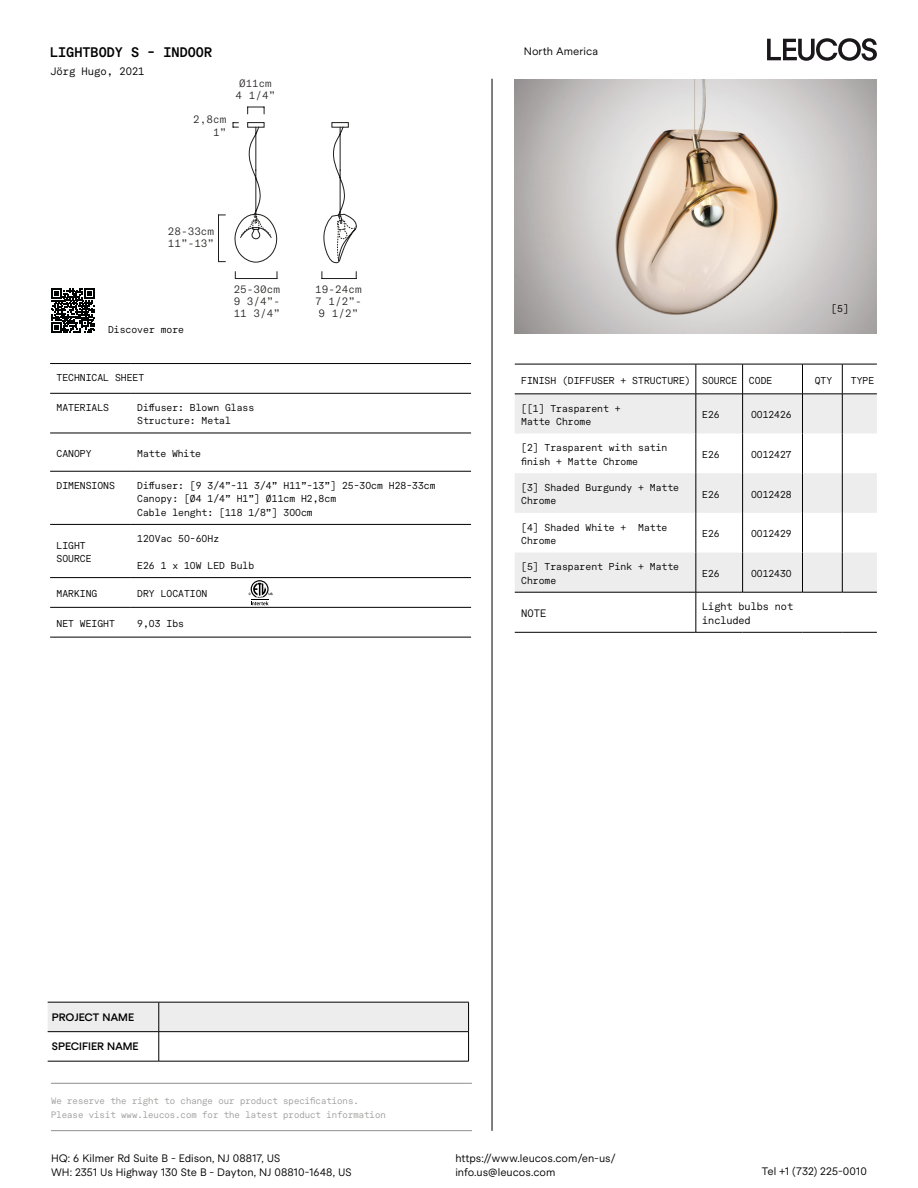
<style>
.page{position:relative;width:918px;height:1188px;background:#fff}
.page>*{position:absolute;margin:0;border:0;box-sizing:border-box;transform-origin:0 0}
.t1{font:600 13.5px "Macan Mono";color:#000}
.t2{font:300 10.65px/12.3px "GT America Mono";color:#1e1e1c;text-align:justify}
.t3{font:10.5px/13.5px "Macan";color:#000}
.t4{font:600 10.5px "Macan";letter-spacing:-.01em;color:#000}
.t5{font:10.5px "Macan Mono";color:#000}
.t6{font:300 10.5px "GT America Mono";color:#231f20}
.t7{font:10.2px/13.5px "Macan Mono";letter-spacing:-.005em;color:#000}
.t8{font:9.75px/13.5px "Macan Mono";color:#000}
.t9{font:9px/13.5px "Macan Mono";color:#9d9d9c}
</style>
<div class="page">
<svg style="left:324px;top:127px;width:33px;height:136px"></svg>
<div style="left:332px;top:122px;width:17px;height:5px;border:1px solid #1e1e1c"></div>
<hr style="left:235px;top:278px;width:42px;height:1px;background:#1e1e1c">
<hr style="left:322px;top:278px;width:34px;height:1px;background:#1e1e1c">
<hr style="left:218px;top:215px;width:1px;height:47px;background:#1e1e1c">
<svg style="left:233px;top:122px;width:45px;height:141px"></svg>
<svg style="left:247px;top:107px;width:18px;height:7px"></svg>
<img style="left:515px;top:79px;width:362px;height:254px">
<hr style="left:50px;top:433px;width:81px;height:1px;background:#000">
<hr style="left:131px;top:433px;width:340px;height:1px;background:#000">
<hr style="left:50px;top:471px;width:81px;height:1px;background:#000">
<hr style="left:131px;top:471px;width:340px;height:1px;background:#000">
<hr style="left:50px;top:577px;width:81px;height:1px;background:#000">
<hr style="left:131px;top:577px;width:340px;height:1px;background:#000">
<hr style="left:50px;top:637px;width:81px;height:1px;background:#000">
<hr style="left:131px;top:637px;width:340px;height:1px;background:#000">
<hr style="left:50px;top:524px;width:81px;height:1px;background:#000">
<hr style="left:131px;top:524px;width:340px;height:1px;background:#000">
<hr style="left:50px;top:607px;width:81px;height:1px;background:#000">
<hr style="left:131px;top:607px;width:340px;height:1px;background:#000">
<hr style="left:50px;top:363px;width:81px;height:1px;background:#000">
<hr style="left:131px;top:363px;width:340px;height:1px;background:#000">
<hr style="left:50px;top:393px;width:81px;height:1px;background:#000">
<hr style="left:131px;top:393px;width:340px;height:1px;background:#000">
<hr style="left:492px;top:79px;width:1px;height:1052px;background:#000">
<svg style="left:249px;top:580px;width:24px;height:25px"></svg>
<svg style="left:515px;top:395px;width:362px;height:197px;fill:#ededed"></svg>
<hr style="left:696px;top:364px;width:1px;height:30px;background:#000">
<hr style="left:742px;top:364px;width:1px;height:30px;background:#000">
<hr style="left:802px;top:364px;width:1px;height:30px;background:#000">
<hr style="left:842px;top:364px;width:1px;height:30px;background:#000">
<hr style="left:696px;top:394px;width:1px;height:40px;background:#000">
<hr style="left:742px;top:394px;width:1px;height:40px;background:#000">
<hr style="left:802px;top:394px;width:1px;height:40px;background:#000">
<hr style="left:842px;top:394px;width:1px;height:40px;background:#000">
<hr style="left:696px;top:434px;width:1px;height:39px;background:#000">
<hr style="left:742px;top:434px;width:1px;height:39px;background:#000">
<hr style="left:802px;top:434px;width:1px;height:39px;background:#000">
<hr style="left:842px;top:434px;width:1px;height:39px;background:#000">
<hr style="left:696px;top:473px;width:1px;height:40px;background:#000">
<hr style="left:742px;top:473px;width:1px;height:40px;background:#000">
<hr style="left:802px;top:473px;width:1px;height:40px;background:#000">
<hr style="left:842px;top:473px;width:1px;height:40px;background:#000">
<hr style="left:696px;top:513px;width:1px;height:40px;background:#000">
<hr style="left:742px;top:513px;width:1px;height:40px;background:#000">
<hr style="left:802px;top:513px;width:1px;height:40px;background:#000">
<hr style="left:842px;top:513px;width:1px;height:40px;background:#000">
<hr style="left:696px;top:553px;width:1px;height:39px;background:#000">
<hr style="left:742px;top:553px;width:1px;height:39px;background:#000">
<hr style="left:802px;top:553px;width:1px;height:39px;background:#000">
<hr style="left:842px;top:553px;width:1px;height:39px;background:#000">
<hr style="left:515px;top:394px;width:181px;height:1px;background:#000">
<hr style="left:696px;top:394px;width:47px;height:1px;background:#000">
<hr style="left:743px;top:394px;width:59px;height:1px;background:#000">
<hr style="left:802px;top:394px;width:40px;height:1px;background:#000">
<hr style="left:842px;top:394px;width:35px;height:1px;background:#000">
<hr style="left:515px;top:592px;width:181px;height:1px;background:#000">
<hr style="left:696px;top:592px;width:47px;height:1px;background:#000">
<hr style="left:696px;top:592px;width:1px;height:40px;background:#000">
<hr style="left:743px;top:592px;width:59px;height:1px;background:#000">
<hr style="left:802px;top:592px;width:40px;height:1px;background:#000">
<hr style="left:842px;top:592px;width:35px;height:1px;background:#000">
<hr style="left:515px;top:632px;width:181px;height:1px;background:#000">
<hr style="left:696px;top:632px;width:47px;height:1px;background:#000">
<hr style="left:743px;top:632px;width:59px;height:1px;background:#000">
<hr style="left:802px;top:632px;width:40px;height:1px;background:#000">
<hr style="left:842px;top:632px;width:35px;height:1px;background:#000">
<hr style="left:515px;top:364px;width:181px;height:1px;background:#000">
<hr style="left:696px;top:364px;width:47px;height:1px;background:#000">
<hr style="left:743px;top:364px;width:59px;height:1px;background:#000">
<hr style="left:802px;top:364px;width:40px;height:1px;background:#000">
<hr style="left:842px;top:364px;width:35px;height:1px;background:#000">
<svg style="left:51px;top:288px;width:44px;height:45px"></svg>
<svg style="left:51px;top:289px;width:44px;height:43px"></svg>
<hr style="left:48px;top:1061px;width:111px;height:1px;background:#000">
<hr style="left:159px;top:1061px;width:310px;height:1px;background:#000">
<svg style="left:48px;top:1003px;width:421px;height:58px"></svg>
<hr style="left:48px;top:1002px;width:111px;height:1px;background:#000">
<hr style="left:159px;top:1002px;width:310px;height:1px;background:#000">
<svg style="left:767px;top:38px;width:110px;height:23px"></svg>
<hr style="left:51px;top:1083px;width:421px;height:1px;background:#8f8f8f">
<hr style="left:51px;top:1130px;width:421px;height:1px;background:#8f8f8f">
<h1 class="t1" style="left:50px;top:42px;width:164px">LIGHTBODY S - INDOOR</h1>
<p class="t5" style="left:50px;top:64px;width:96px">Jörg Hugo, 2021</p>
<p class="t2" style="left:193px;top:114px;width:35px;text-align:right">2,8cm<br>1”</p>
<p class="t6" style="left:239px;top:77px;width:34px">Ø11cm</p>
<p class="t2" style="left:236px;top:89px;width:41px">4 1/4”</p>
<p class="t2" style="left:168px;top:225px;width:48px">28-33cm<br>11”-13”</p>
<p class="t8" style="left:108px;top:323px;width:78px">Discover more</p>
<p class="t2" style="left:234px;top:283px;width:48px">25-30cm 9 3/4”- 11 3/4”</p>
<p class="t2" style="left:315px;top:283px;width:48px;text-align:center">19-24cm<br>7 1/2”-<br>9 1/2”</p>
<p class="t8" style="left:57px;top:370px;width:89px">TECHNICAL SHEET</p>
<p class="t8" style="left:57px;top:400px;width:54px">MATERIALS</p>
<p class="t8" style="left:137px;top:400px;width:118px">Diffuser: Blown Glass<br>Structure: Metal</p>
<p class="t8" style="left:57px;top:446px;width:37px">CANOPY</p>
<p class="t8" style="left:137px;top:446px;width:65px">Matte White</p>
<p class="t8" style="left:57px;top:478px;width:60px">DIMENSIONS</p>
<p class="t8" style="left:137px;top:478px;width:300px">Diffuser: [9 3/4”-11 3/4” H11”-13”] 25-30cm H28-33cm<br>Canopy: [Ø4 1/4” H1”] Ø11cm H2,8cm<br>Cable lenght: [118 1/8”] 300cm</p>
<p class="t8" style="left:57px;top:538px;width:37px">LIGHT<br>SOURCE</p>
<p class="t8" style="left:137px;top:531px;width:83px">120Vac 50-60Hz</p>
<p class="t8" style="left:137px;top:558px;width:118px">E26 1 x 10W LED Bulb</p>
<p class="t8" style="left:57px;top:586px;width:42px">MARKING</p>
<p class="t8" style="left:137px;top:586px;width:72px">DRY LOCATION</p>
<p class="t8" style="left:57px;top:616px;width:60px">NET WEIGHT</p>
<p class="t8" style="left:137px;top:616px;width:48px">9,03 Ibs</p>
<p class="t3" style="left:524px;top:44px;width:76px">North America</p>
<p class="t8" style="left:831px;top:301px;width:19px">[5]</p>
<p class="t8" style="left:521px;top:373px;width:253px">FINISH (DIFFUSER + STRUCTURE) SOURCE CODE</p>
<p class="t8" style="left:815px;top:373px;width:19px">QTY</p>
<p class="t8" style="left:851px;top:373px;width:25px">TYPE</p>
<p class="t8" style="left:521px;top:401px;width:101px">[[1] Trasparent +<br>Matte Chrome</p>
<p class="t8" style="left:702px;top:407px;width:19px">E26</p>
<p class="t8" style="left:751px;top:407px;width:42px">0012426</p>
<p class="t8" style="left:521px;top:440px;width:148px">[2] Trasparent with satin finish + Matte Chrome</p>
<p class="t8" style="left:702px;top:447px;width:19px">E26</p>
<p class="t8" style="left:751px;top:447px;width:42px">0012427</p>
<p class="t8" style="left:521px;top:480px;width:159px">[3] Shaded Burgundy + Matte<br>Chrome</p>
<p class="t8" style="left:702px;top:487px;width:19px">E26</p>
<p class="t8" style="left:751px;top:487px;width:42px">0012428</p>
<p class="t8" style="left:521px;top:520px;width:148px">[4] Shaded White + Matte<br>Chrome</p>
<p class="t8" style="left:702px;top:526px;width:19px">E26</p>
<p class="t8" style="left:751px;top:526px;width:42px">0012429</p>
<p class="t8" style="left:521px;top:559px;width:159px">[5] Trasparent Pink + Matte<br>Chrome</p>
<p class="t8" style="left:702px;top:566px;width:19px">E26</p>
<p class="t8" style="left:751px;top:566px;width:42px">0012430</p>
<p class="t5" style="left:521px;top:606px;width:27px">NOTE</p>
<p class="t7" style="left:702px;top:599px;width:92px">Light bulbs not included</p>
<p class="t4" style="left:52px;top:1009px;width:84px">PROJECT NAME</p>
<p class="t4" style="left:52px;top:1039px;width:88px">SPECIFIER NAME</p>
<p class="t9" style="left:51px;top:1094px;width:336px">We reserve the right to change our product specifications.<br>Please visit www.leucos.com for the latest product information</p>
<p class="t3" style="left:51px;top:1151px;width:302px">HQ: 6 Kilmer Rd Suite B - Edison, NJ 08817, US<br>WH: 2351 Us Highway 130 Ste B - Dayton, NJ 08810-1648, US</p>
<p class="t3" style="left:455px;top:1151px;width:162px">https://www.leucos.com/en-us/ info.us@leucos.com</p>
<p class="t3" style="left:762px;top:1164px;width:107px">Tel +1 (732) 225-0010</p>
</div>
